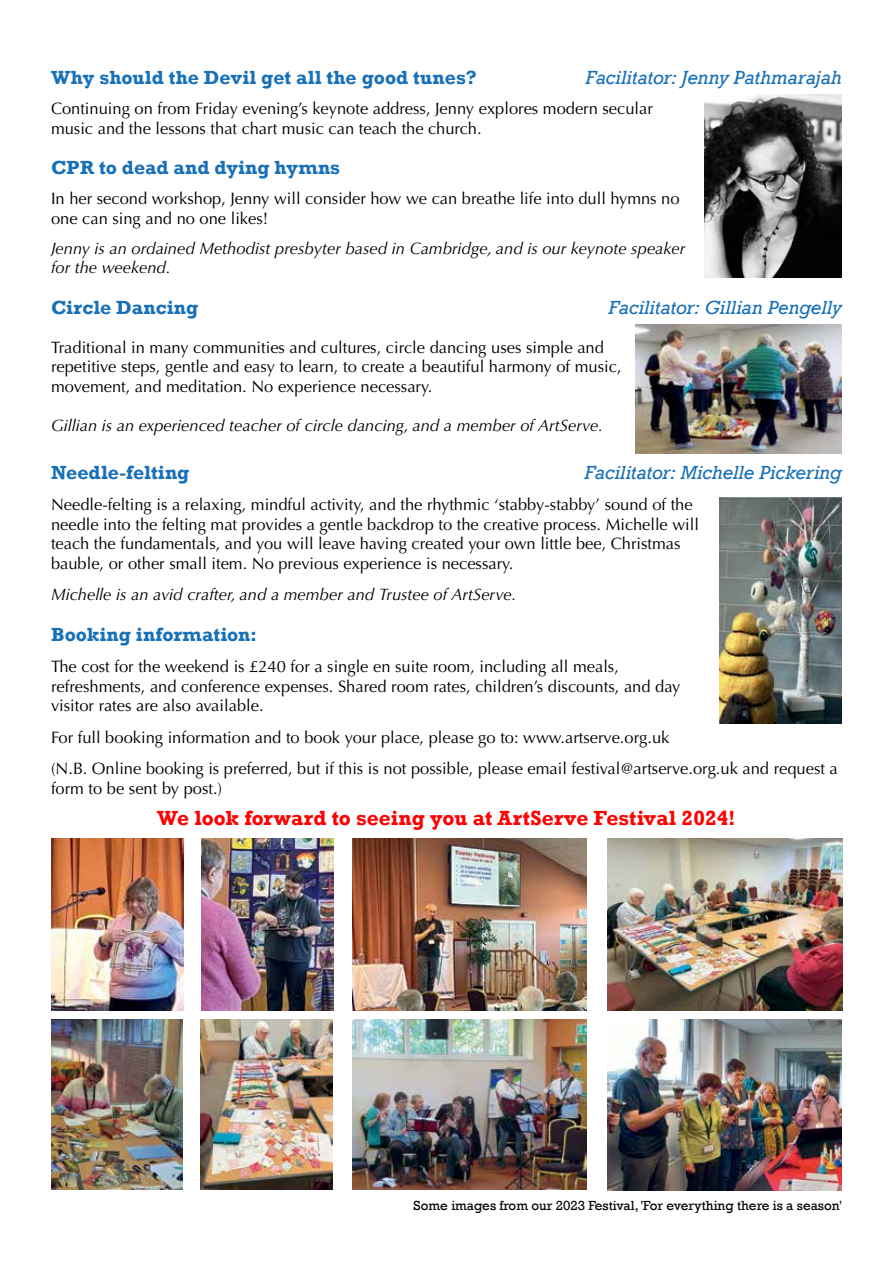
<style>
.page{position:relative;width:893px;height:1263px;background:#fff}
.page>*{position:absolute;margin:0;border:0;box-sizing:border-box;transform-origin:0 0}
.t1{font:700 21px "Rockwell";color:#f00}
.t2{font:700 19.5px "Rockwell";color:#1870b8}
.t3{font:italic 19.5px "Rockwell";letter-spacing:-.005em;color:#1870b8}
.t4{font:16.5px/19.5px "Optima LT Std";color:#000}
.t5{font:italic 16.5px/19.5px "Optima LT Std";color:#000}
.t6{font:13.5px "Rockwell";color:#000}
</style>
<div class="page">
<img style="left:635px;top:324px;width:207px;height:130px">
<img style="left:720px;top:497px;width:122px;height:226px">
<img style="left:705px;top:94px;width:137px;height:183px">
<img style="left:200px;top:1020px;width:132px;height:170px">
<img style="left:608px;top:1020px;width:234px;height:171px">
<img style="left:608px;top:838px;width:234px;height:173px">
<img style="left:51px;top:1020px;width:132px;height:170px">
<img style="left:353px;top:1020px;width:234px;height:170px">
<img style="left:353px;top:838px;width:234px;height:173px">
<img style="left:201px;top:838px;width:132px;height:173px">
<img style="left:51px;top:838px;width:132px;height:173px">
<p class="t2" style="left:51px;top:66px;width:427px">Why should the Devil get all the good tunes?</p>
<p class="t3" style="left:586px;top:66px;width:258px">Facilitator: Jenny Pathmarajah</p>
<p class="t4" style="left:51px;top:99px;width:603px">Continuing on from Friday evening’s keynote address, Jenny explores modern secular music and the lessons that chart music can teach the church.</p>
<p class="t2" style="left:51px;top:156px;width:291px">CPR to dead and dying hymns</p>
<p class="t4" style="left:51px;top:189px;width:630px">In her second workshop, Jenny will consider how we can breathe life into dull hymns no one can sing and no one likes!</p>
<p class="t5" style="left:51px;top:238px;width:636px">Jenny is an ordained Methodist presbyter based in Cambridge, and is our keynote speaker for the weekend.</p>
<p class="t2" style="left:51px;top:295px;width:149px">Circle Dancing</p>
<p class="t3" style="left:609px;top:296px;width:235px">Facilitator: Gillian Pengelly</p>
<p class="t4" style="left:51px;top:338px;width:572px">Traditional in many communities and cultures, circle dancing uses simple and repetitive steps, gentle and easy to learn, to create a beautiful harmony of music, movement, and meditation. No experience necessary.</p>
<p class="t5" style="left:51px;top:415px;width:554px">Gillian is an experienced teacher of circle dancing, and a member of ArtServe.</p>
<p class="t2" style="left:51px;top:460px;width:140px">Needle-felting</p>
<p class="t3" style="left:585px;top:461px;width:258px">Facilitator: Michelle Pickering</p>
<p class="t4" style="left:51px;top:495px;width:649px">Needle-felting is a relaxing, mindful activity, and the rhythmic ‘stabby-stabby’ sound of the needle into the felting mat provides a gentle backdrop to the creative process. Michelle will teach the fundamentals, and you will leave having created your own little bee, Christmas bauble, or other small item. No previous experience is necessary.</p>
<p class="t5" style="left:51px;top:585px;width:467px">Michelle is an avid crafter, and a member and Trustee of ArtServe.</p>
<p class="t2" style="left:51px;top:622px;width:208px">Booking information:</p>
<p class="t4" style="left:51px;top:657px;width:631px">The cost for the weekend is £240 for a single en suite room, including all meals, refreshments, and conference expenses. Shared room rates, children’s discounts, and day visitor rates are also available.</p>
<p class="t4" style="left:51px;top:722px;width:788px;line-height:31.5px">For full booking information and to book your place, please go to: www.artserve.org.uk<br>(N.B. Online booking is preferred, but if this is not possible, please email festival@artserve.org.uk and request a</p>
<p class="t4" style="left:51px;top:779px;width:173px">form to be sent by post.)</p>
<p class="t1" style="left:157px;top:805px;width:580px">We look forward to seeing you at ArtServe Festival 2024!</p>
<p class="t6" style="left:414px;top:1197px;width:430px">Some images from our 2023 Festival, 'For everything there is a season'</p>
</div>
